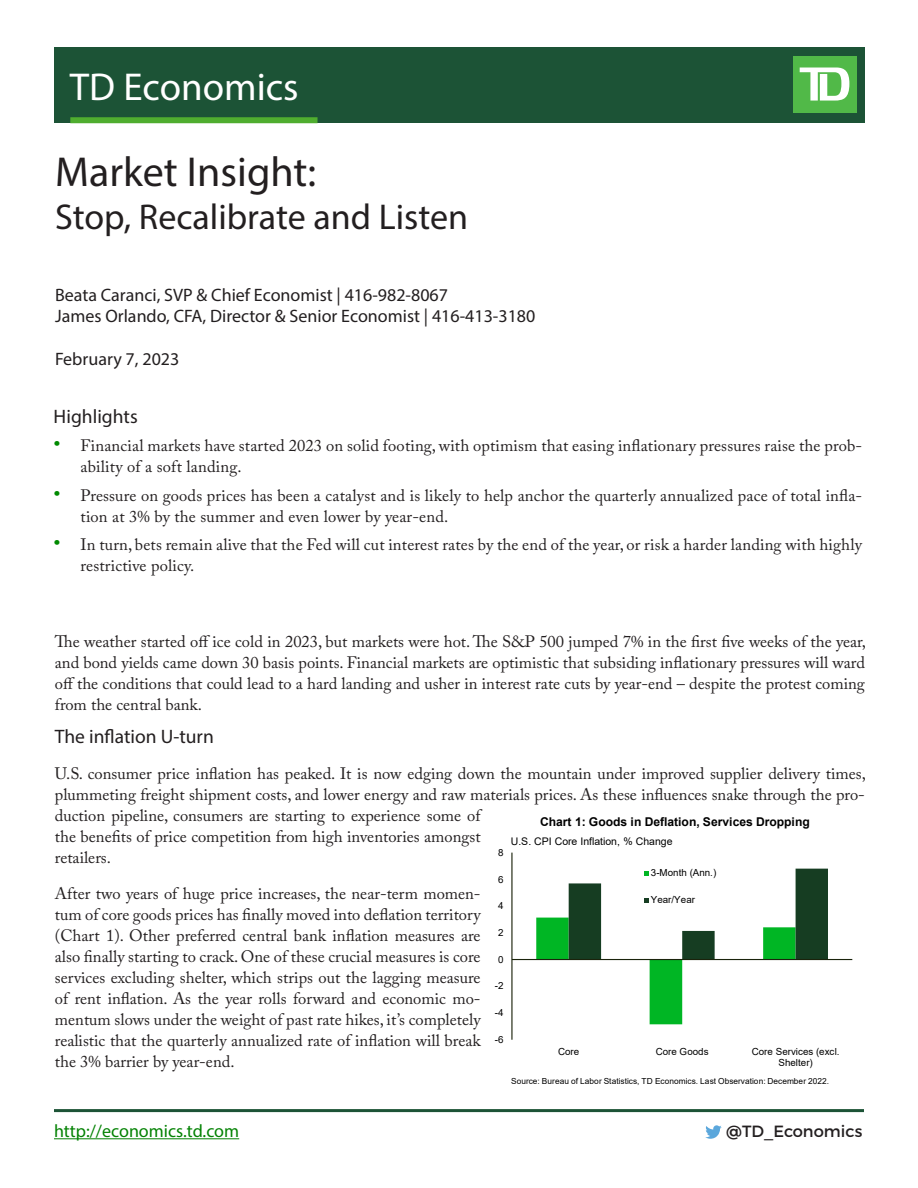
<style>
.page{position:relative;width:918px;height:1188px;background:#fff}
.page>*{position:absolute;margin:0;border:0;box-sizing:border-box;transform-origin:0 0}
.t1{font:42px "Myriad Pro";color:#231f20}
.t2{font:39px "Myriad Pro";color:#fff}
.t3{font:36px "Myriad Pro";color:#231f20}
.Subtitle{font:19.5px "Myriad Pro";color:#231f20}
.Economist_Name{font:18px "Myriad Pro";color:#231f20}
.t4{font:18px "Myriad Pro";color:#038203}
.Date{font:18px "Myriad Pro";color:#231f20}
.Paragraph{font:16.5px/21px "Adobe Caslon Pro";color:#231f20}
.t5{font:16.2px "Montserrat";color:#231f20}
.t6{font:700 12.15px "Arial";color:#000}
.t7{font:10.5px "Arial";color:#000}
.t8{font:9.75px/11.2px "Arial";color:#000;text-align:center}
.t9{font:8.25px "Arial";letter-spacing:.005em;color:#000}
.s1{font-size:21px;color:#008a00}
</style>
<div class="page">
<div style="left:54px;top:47px;width:810px;height:76px;background:#1c5336"></div>
<div style="left:793px;top:56px;width:63px;height:57px;background:#51b948"></div>
<svg style="left:800px;top:68px;width:49px;height:33px"></svg>
<div style="left:70px;top:117px;width:248px;height:6px;background:#4fad2f"></div>
<svg style="left:705px;top:1125px;width:17px;height:14px"></svg>
<hr style="left:54px;top:1138px;width:185px;height:1px;background:#038203">
<hr style="left:54px;top:1109px;width:810px;height:3px;background:#1c5336">
<hr style="left:511px;top:853px;width:2px;height:187px;background:#1a230b">
<hr style="left:512px;top:959px;width:340px;height:1px;background:#1a230b">
<svg style="left:536px;top:869px;width:292px;height:155px"></svg>
<h2 class="t2" style="left:70px;top:63px;width:230px">TD Economics</h2>
<p class="t1" style="left:55px;top:146px;width:263px">Market Insight:</p>
<p class="t3" style="left:55px;top:195px;width:415px">Stop, Recalibrate and Listen</p>
<p class="Economist_Name" style="left:55px;top:284px;width:395px">Beata Caranci, SVP &amp; Chief Economist | 416-982-8067</p>
<p class="Economist_Name" style="left:55px;top:305px;width:482px">James Orlando, CFA, Director &amp; Senior Economist | 416-413-3180</p>
<p class="Date" style="left:55px;top:347px;width:126px">February 7, 2023</p>
<p class="Subtitle" style="left:54px;top:404px;width:86px">Highlights</p>
<p class="Paragraph" style="left:81px;top:435px;width:783px;text-indent:-27px"><span class="s1">•</span> Financial markets have started 2023 on solid footing, with optimism that easing inflationary pressures raise the prob&shy;ability of a soft landing.</p>
<p class="Paragraph" style="left:81px;top:485px;width:783px;text-indent:-27px"><span class="s1">•</span> Pressure on goods prices has been a catalyst and is likely to help anchor the quarterly annualized pace of total infla&shy;tion at 3% by the summer and even lower by year-end.</p>
<p class="Paragraph" style="left:81px;top:534px;width:783px;text-indent:-27px"><span class="s1">•</span> In turn, bets remain alive that the Fed will cut interest rates by the end of the year, or risk a harder landing with highly restrictive policy.</p>
<p class="Paragraph" style="left:55px;top:631px;width:813px;text-align:justify">The weather started off ice cold in 2023, but markets were hot. The S&amp;P 500 jumped 7% in the first five weeks of the year, and bond yields came down 30 basis points. Financial markets are optimistic that subsiding inflationary pressures will ward off the conditions that could lead to a hard landing and usher in interest rate cuts by year-end – despite the protest coming from the central bank.</p>
<p class="Subtitle" style="left:55px;top:725px;width:160px">The inflation U-turn</p>
<p class="Paragraph" style="left:55px;top:763px;width:813px">U.S. consumer price inflation has peaked. It is now edging down the mountain under improved supplier delivery times, plummeting freight shipment costs, and lower energy and raw materials prices. As these influences snake through the pro&shy;duction pipeline, consumers are starting to experience some of<br>the benefits of price competition from high inventories amongst<br>retailers.</p>
<p class="Paragraph" style="left:55px;top:883px;width:427px;text-align:justify">After two years of huge price increases, the near-term momen&shy;tum of core goods prices has finally moved into deflation territory (Chart 1). Other preferred central bank inflation measures are also finally starting to crack. One of these crucial measures is core services excluding shelter, which strips out the lagging measure of rent inflation. As the year rolls forward and economic mo&shy;mentum slows under the weight of past rate hikes, it’s completely realistic that the quarterly annualized rate of inflation will break the 3% barrier by year-end.</p>
<p class="t6" style="left:540px;top:814px;width:271px">Chart 1: Goods in Deflation, Services Dropping</p>
<p class="t7" style="left:511px;top:834px;width:163px">U.S. CPI Core Inflation, % Change</p>
<p class="t8" style="left:498px;top:847px;width:7px">8</p>
<p class="t8" style="left:651px;top:867px;width:67px">3-Month (Ann.)</p>
<p class="t8" style="left:651px;top:894px;width:46px">Year/Year</p>
<p class="t8" style="left:498px;top:873px;width:7px">6</p>
<p class="t8" style="left:498px;top:900px;width:7px">4</p>
<p class="t8" style="left:498px;top:927px;width:7px">2</p>
<p class="t8" style="left:498px;top:954px;width:7px">0</p>
<p class="t8" style="left:495px;top:980px;width:10px">-2</p>
<p class="t8" style="left:495px;top:1007px;width:10px">-4</p>
<p class="t8" style="left:495px;top:1034px;width:10px">-6</p>
<p class="t8" style="left:558px;top:1045px;width:23px">Core</p>
<p class="t8" style="left:656px;top:1045px;width:54px">Core Goods</p>
<p class="t8" style="left:752px;top:1045px;width:89px">Core Services (excl.<br>Shelter)</p>
<p class="t9" style="left:511px;top:1075px;width:320px">Source: Bureau of Labor Statistics, TD Economics. Last Observation: December 2022.</p>
<p class="t4" style="left:54px;top:1120px;width:187px">http://economics.td.com</p>
<p class="t5" style="left:726px;top:1121px;width:138px">@TD_Economics</p>
</div>
